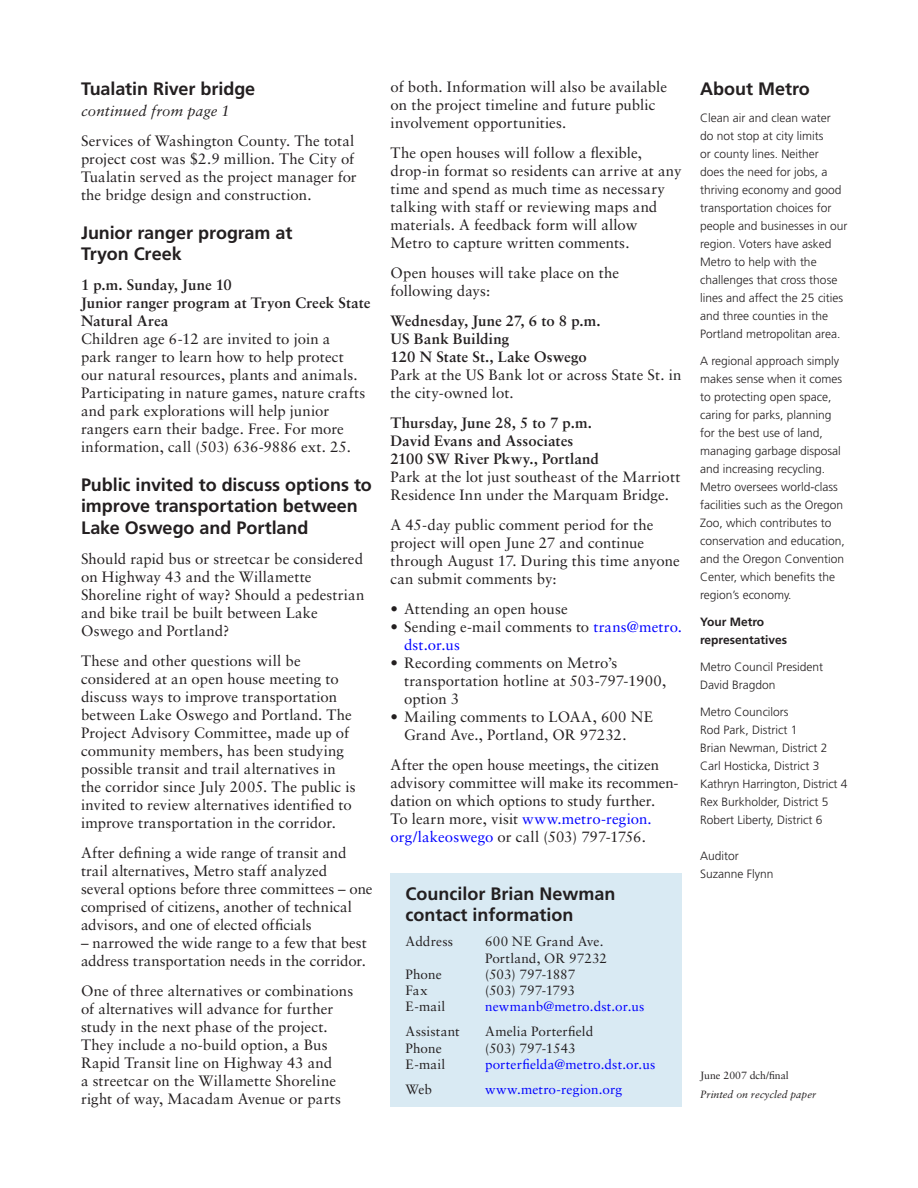
<style>
.page{position:relative;width:918px;height:1188px;background:#fff}
.page>*{position:absolute;margin:0;border:0;box-sizing:border-box;transform-origin:0 0}
.Heading_1{font:700 18px/21.6px "Frutiger LT Std";color:#231f20}
.t1{font:15px/18px "Sabon LT Std";letter-spacing:.005em;color:#231f20}
.t2{font:700 15px/18px "Sabon LT Std";letter-spacing:.005em;color:#231f20}
.t3{font:italic 15px "Sabon LT Std";letter-spacing:.015em;color:#231f20}
.t4{font:13.5px "Sabon LT Std";letter-spacing:.005em;color:#231f20}
.t5{font:13.5px "Sabon LT Std";letter-spacing:.015em;color:#00f}
.t6{font:300 12px/18px "Frutiger LT Std";color:#231f20}
.t7{font:700 12px/18px "Frutiger LT Std";color:#231f20}
.t8{font:italic 10.5px "Sabon LT Std";color:#231f20}
.t9{font:10.5px "Sabon LT Std";color:#231f20}
.s1{font-weight:700}
.s2{font-weight:400}
.s3{color:#00f}
</style>
<div class="page">
<div style="left:391px;top:873px;width:291px;height:234px;background:#d9eaf3"></div>
<p class="Heading_1" style="left:81px;top:78px;width:176px">Tualatin River bridge</p>
<p class="t3" style="left:81px;top:102px;width:150px">continued from page 1</p>
<p class="t1" style="left:81px;top:132px;width:277px">Services of Washington County. The total project cost was $2.9 million. The City of Tualatin served as the project manager for the bridge design and construction.</p>
<p class="Heading_1" style="left:81px;top:222px;width:213px">Junior ranger program at<br>Tryon Creek</p>
<p class="t1" style="left:81px;top:276px;width:291px"><span class="s1">1 p.m. Sunday, June 10<br>Junior ranger program at Tryon Creek State Natural Area<br></span>Children age 6-12 are invited to join a<br>park ranger to learn how to help protect our natural resources, plants and animals.<br>Participating in nature games, nature crafts and park explorations will help junior rangers earn their badge. Free. For more information, call (503) 636-9886 ext. 25.</p>
<p class="Heading_1" style="left:81px;top:474px;width:292px">Public invited to discuss options to improve transportation between<br>Lake Oswego and Portland</p>
<p class="t1" style="left:81px;top:549px;width:285px">Should rapid bus or streetcar be considered on Highway 43 and the Willamette Shoreline right of way? Should a pedestrian and bike trail be built between Lake Oswego and Portland?</p>
<p class="t1" style="left:81px;top:651px;width:276px">These and other questions will be considered at an open house meeting to discuss ways to improve transportation between Lake Oswego and Portland. The Project Advisory Committee, made up of community members, has been studying possible transit and trail alternatives in the corridor since July 2005. The public is invited to review alternatives identified to improve transportation in the corridor.</p>
<p class="t1" style="left:81px;top:843px;width:293px">After defining a wide range of transit and trail alternatives, Metro staff analyzed several options before three committees – one comprised of citizens, another of technical advisors, and one of elected officials</p>
<p class="t1" style="left:81px;top:933px;width:287px">– narrowed the wide range to a few that best address transportation needs in the corridor.</p>
<p class="t1" style="left:81px;top:981px;width:274px">One of three alternatives or combinations of alternatives will advance for further study in the next phase of the project.<br>They include a no-build option, a Bus Rapid Transit line on Highway 43 and<br>a streetcar on the Willamette Shoreline right of way, Macadam Avenue or parts</p>
<p class="t1" style="left:391px;top:78px;width:278px">of both. Information will also be available on the project timeline and future public involvement opportunities.</p>
<p class="t1" style="left:391px;top:144px;width:292px">The open houses will follow a flexible, drop-in format so residents can arrive at any time and spend as much time as necessary talking with staff or reviewing maps and materials. A feedback form will allow Metro to capture written comments.</p>
<p class="t1" style="left:391px;top:264px;width:230px">Open houses will take place on the following days:</p>
<p class="t2" style="left:391px;top:312px;width:292px">Wednesday, June 27, 6 to 8 p.m.<br>US Bank Building<br>120 N State St., Lake Oswego<br><span class="s2">Park at the US Bank lot or across State St. in the city-owned lot.</span></p>
<p class="t2" style="left:391px;top:414px;width:291px">Thursday, June 28, 5 to 7 p.m.<br>David Evans and Associates<br>2100 SW River Pkwy., Portland<br><span class="s2">Park at the lot just southeast of the Marriott Residence Inn under the Marquam Bridge.</span></p>
<p class="t1" style="left:391px;top:516px;width:291px">A 45-day public comment period for the project will open June 27 and continue through August 17. During this time anyone can submit comments by:</p>
<p class="t1" style="left:391px;top:600px;width:179px">• Attending an open house</p>
<p class="t1" style="left:404px;top:618px;width:280px;text-indent:-14px">• Sending e-mail comments to <span class="s3">trans@metro. dst.or.us</span></p>
<p class="t1" style="left:404px;top:654px;width:264px;text-indent:-14px">• Recording comments on Metro’s transportation hotline at 503-797-1900, option 3</p>
<p class="t1" style="left:404px;top:708px;width:251px;text-indent:-14px">• Mailing comments to LOAA, 600 NE<br>Grand Ave., Portland, OR 97232.</p>
<p class="t1" style="left:391px;top:756px;width:290px">After the open house meetings, the citizen advisory committee will make its recommen&shy;dation on which options to study further.<br>To learn more, visit <span class="s3">www.metro-region. org/lakeoswego</span> or call (503) 797-1756.</p>
<p class="Heading_1" style="left:406px;top:883px;width:212px">Councilor Brian Newman</p>
<p class="Heading_1" style="left:406px;top:904px;width:170px">contact information</p>
<p class="t4" style="left:406px;top:934px;width:49px">Address</p>
<p class="t4" style="left:485px;top:934px;width:120px">600 NE Grand Ave.</p>
<p class="t4" style="left:485px;top:950px;width:123px">Portland, OR 97232</p>
<p class="t4" style="left:406px;top:966px;width:38px">Phone</p>
<p class="t4" style="left:485px;top:966px;width:92px">(503) 797-1887</p>
<p class="t4" style="left:406px;top:982px;width:24px">Fax</p>
<p class="t4" style="left:485px;top:982px;width:91px">(503) 797-1793</p>
<p class="t4" style="left:406px;top:998px;width:41px">E-mail</p>
<p class="t5" style="left:485px;top:998px;width:161px">newmanb@metro.dst.or.us</p>
<p class="t4" style="left:406px;top:1024px;width:56px">Assistant</p>
<p class="t4" style="left:485px;top:1024px;width:110px">Amelia Porterfield</p>
<p class="t4" style="left:406px;top:1040px;width:38px">Phone</p>
<p class="t4" style="left:485px;top:1040px;width:92px">(503) 797-1543</p>
<p class="t4" style="left:406px;top:1056px;width:41px">E-mail</p>
<p class="t5" style="left:485px;top:1056px;width:172px">porterfielda@metro.dst.or.us</p>
<p class="t4" style="left:406px;top:1081px;width:28px">Web</p>
<p class="t5" style="left:485px;top:1081px;width:139px">www.metro-region.org</p>
<p class="Heading_1" style="left:700px;top:78px;width:111px">About Metro</p>
<p class="t6" style="left:700px;top:109px;width:149px">Clean air and clean water<br>do not stop at city limits<br>or county lines. Neither<br>does the need for jobs, a thriving economy and good transportation choices for people and businesses in our region. Voters have asked<br>Metro to help with the challenges that cross those lines and affect the 25 cities and three counties in the<br>Portland metropolitan area.</p>
<p class="t6" style="left:700px;top:352px;width:146px">A regional approach simply makes sense when it comes to protecting open space, caring for parks, planning for the best use of land, managing garbage disposal and increasing recycling.<br>Metro oversees world-class facilities such as the Oregon<br>Zoo, which contributes to conservation and education, and the Oregon Convention<br>Center, which benefits the region’s economy.</p>
<p class="t7" style="left:700px;top:612px;width:88px">Your Metro representatives</p>
<p class="t6" style="left:700px;top:658px;width:124px">Metro Council President<br>David Bragdon</p>
<p class="t6" style="left:700px;top:703px;width:90px">Metro Councilors</p>
<p class="t6" style="left:700px;top:721px;width:99px">Rod Park, District 1</p>
<p class="t6" style="left:700px;top:739px;width:129px">Brian Newman, District 2</p>
<p class="t6" style="left:700px;top:757px;width:121px">Carl Hosticka, District 3</p>
<p class="t6" style="left:700px;top:775px;width:149px">Kathryn Harrington, District 4</p>
<p class="t6" style="left:700px;top:793px;width:130px">Rex Burkholder, District 5</p>
<p class="t6" style="left:700px;top:811px;width:124px">Robert Liberty, District 6</p>
<p class="t6" style="left:700px;top:847px;width:40px">Auditor</p>
<p class="t6" style="left:700px;top:865px;width:75px">Suzanne Flynn</p>
<p class="t9" style="left:700px;top:1069px;width:90px">June 2007 dch/final</p>
<p class="t8" style="left:700px;top:1088px;width:117px">Printed on recycled paper</p>
</div>
